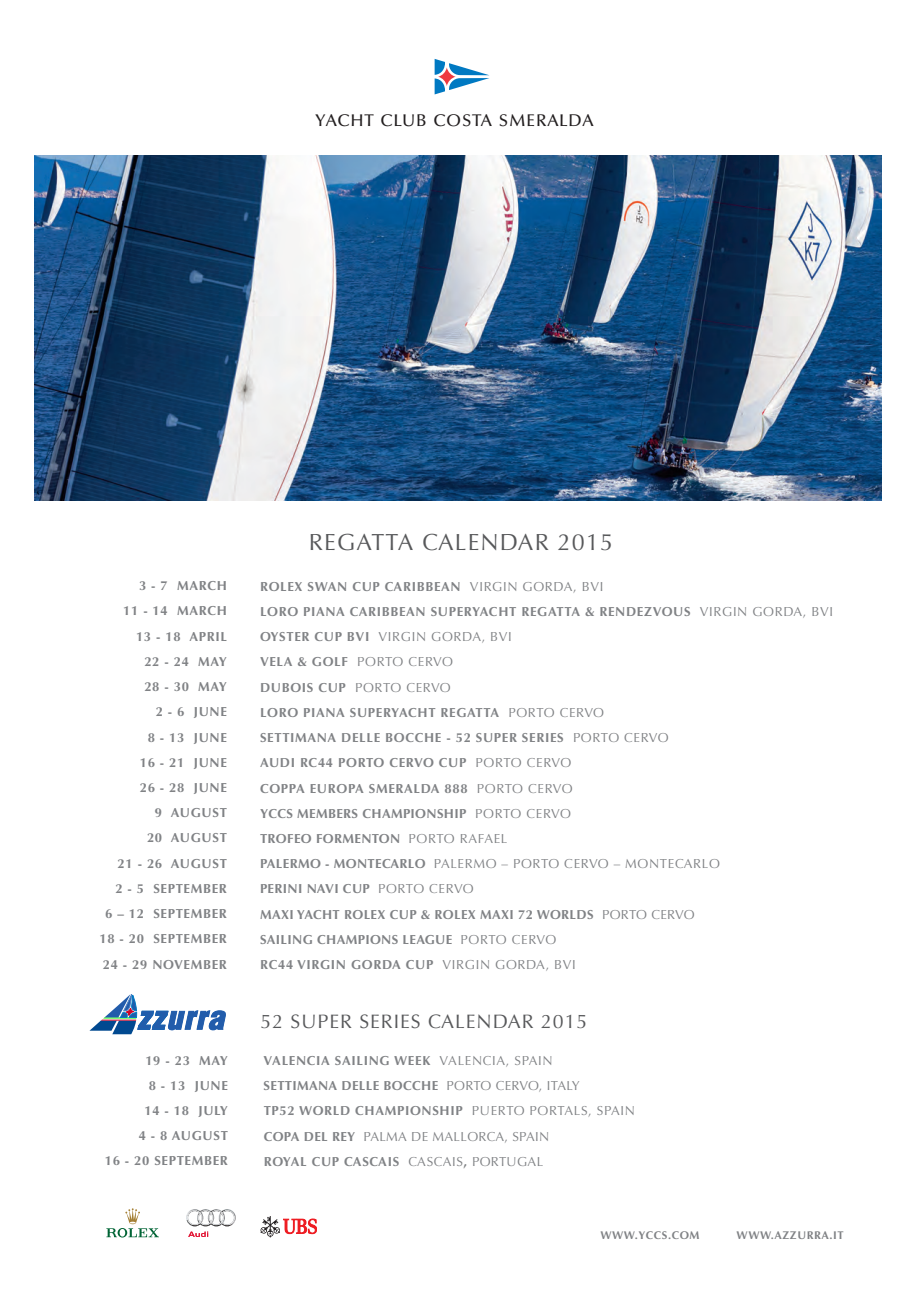
<style>
.page{position:relative;width:913px;height:1293px;background:#fff}
.page>*{position:absolute;margin:0;border:0;box-sizing:border-box;transform-origin:0 0}
.t1{font:23.4px "Optima";letter-spacing:.05em;color:#57585a}
.t2{font:19.5px "Optima";letter-spacing:.05em;color:#57585a}
.t3{font:500 16.95px "Optima LT Std";letter-spacing:.04em;color:#231f20}
.t4{font:700 13.05px/25.2px "Optima";letter-spacing:.05em;color:#808285}
.t5{font:700 11.25px "Optima";letter-spacing:.05em;color:#808285}
.s1{font-weight:400}
</style>
<div class="page">
<svg style="left:434px;top:59px;width:55px;height:35px"></svg>
<svg style="left:438px;top:67px;width:17px;height:19px"></svg>
<img style="left:34px;top:155px;width:847px;height:346px">
<svg style="left:89px;top:994px;width:137px;height:39px"></svg>
<svg style="left:106px;top:1237px;width:53px;height:1px"></svg>
<svg style="left:106px;top:1208px;width:53px;height:29px"></svg>
<svg style="left:186px;top:1209px;width:50px;height:16px"></svg>
<svg style="left:188px;top:1231px;width:20px;height:5px"></svg>
<svg style="left:260px;top:1216px;width:57px;height:21px"></svg>
<p class="t3" style="left:315px;top:114px;width:280px">YACHT CLUB COSTA SMERALDA</p>
<p class="t4" style="left:99px;top:573px;width:129px;text-align:right">3 - 7 MARCH<br>11 - 14 MARCH<br>13 - 18 APRIL<br>22 - 24 MAY<br>28 - 30 MAY<br>2 - 6 JUNE<br>8 - 13 JUNE<br>16 - 21 JUNE<br>26 - 28 JUNE<br>9 AUGUST<br>20 AUGUST<br>21 - 26 AUGUST<br>2 - 5 SEPTEMBER<br>6 – 12 SEPTEMBER<br>18 - 20 SEPTEMBER<br>24 - 29 NOVEMBER</p>
<p class="t4" style="left:105px;top:1047px;width:125px;text-align:right">19 - 23 MAY<br>8 - 13 JUNE<br>14 - 18 JULY<br>4 - 8 AUGUST<br>16 - 20 SEPTEMBER</p>
<h1 class="t1" style="left:308px;top:528px;width:306px">REGATTA CALENDAR 2015</h1>
<p class="t4" style="left:260px;top:573px;width:574px">ROLEX SWAN CUP CARIBBEAN <span class="s1">VIRGIN GORDA, BVI<br></span>LORO PIANA CARIBBEAN SUPERYACHT REGATTA &amp; RENDEZVOUS <span class="s1">VIRGIN GORDA, BVI </span>OYSTER CUP BVI <span class="s1">VIRGIN GORDA, BVI<br></span>VELA &amp; GOLF <span class="s1">PORTO CERVO<br></span>DUBOIS CUP <span class="s1">PORTO CERVO<br></span>LORO PIANA SUPERYACHT REGATTA <span class="s1">PORTO CERVO<br></span>SETTIMANA DELLE BOCCHE - 52 SUPER SERIES <span class="s1">PORTO CERVO<br></span>AUDI RC44 PORTO CERVO CUP <span class="s1">PORTO CERVO<br></span>COPPA EUROPA SMERALDA 888 <span class="s1">PORTO CERVO<br></span>YCCS MEMBERS CHAMPIONSHIP <span class="s1">PORTO CERVO<br></span>TROFEO FORMENTON <span class="s1">PORTO RAFAEL<br></span>PALERMO - MONTECARLO <span class="s1">PALERMO – PORTO CERVO – MONTECARLO<br></span>PERINI NAVI CUP <span class="s1">PORTO CERVO<br></span>MAXI YACHT ROLEX CUP &amp; ROLEX MAXI 72 WORLDS <span class="s1">PORTO CERVO<br></span>SAILING CHAMPIONS LEAGUE <span class="s1">PORTO CERVO<br></span>RC44 VIRGIN GORDA CUP <span class="s1">VIRGIN GORDA, BVI</span></p>
<h2 class="t2" style="left:260px;top:1009px;width:328px">52 SUPER SERIES CALENDAR 2015</h2>
<p class="t4" style="left:263px;top:1047px;width:373px">VALENCIA SAILING WEEK <span class="s1">VALENCIA, SPAIN<br></span>SETTIMANA DELLE BOCCHE <span class="s1">PORTO CERVO, ITALY<br></span>TP52 WORLD CHAMPIONSHIP <span class="s1">PUERTO PORTALS, SPAIN </span>COPA DEL REY <span class="s1">PALMA DE MALLORCA, SPAIN<br></span>ROYAL CUP CASCAIS <span class="s1">CASCAIS</span>, <span class="s1">PORTUGAL</span></p>
<p class="t5" style="left:600px;top:1228px;width:101px">WWW.YCCS.COM</p>
<p class="t5" style="left:736px;top:1228px;width:109px">WWW.AZZURRA.IT</p>
</div>
